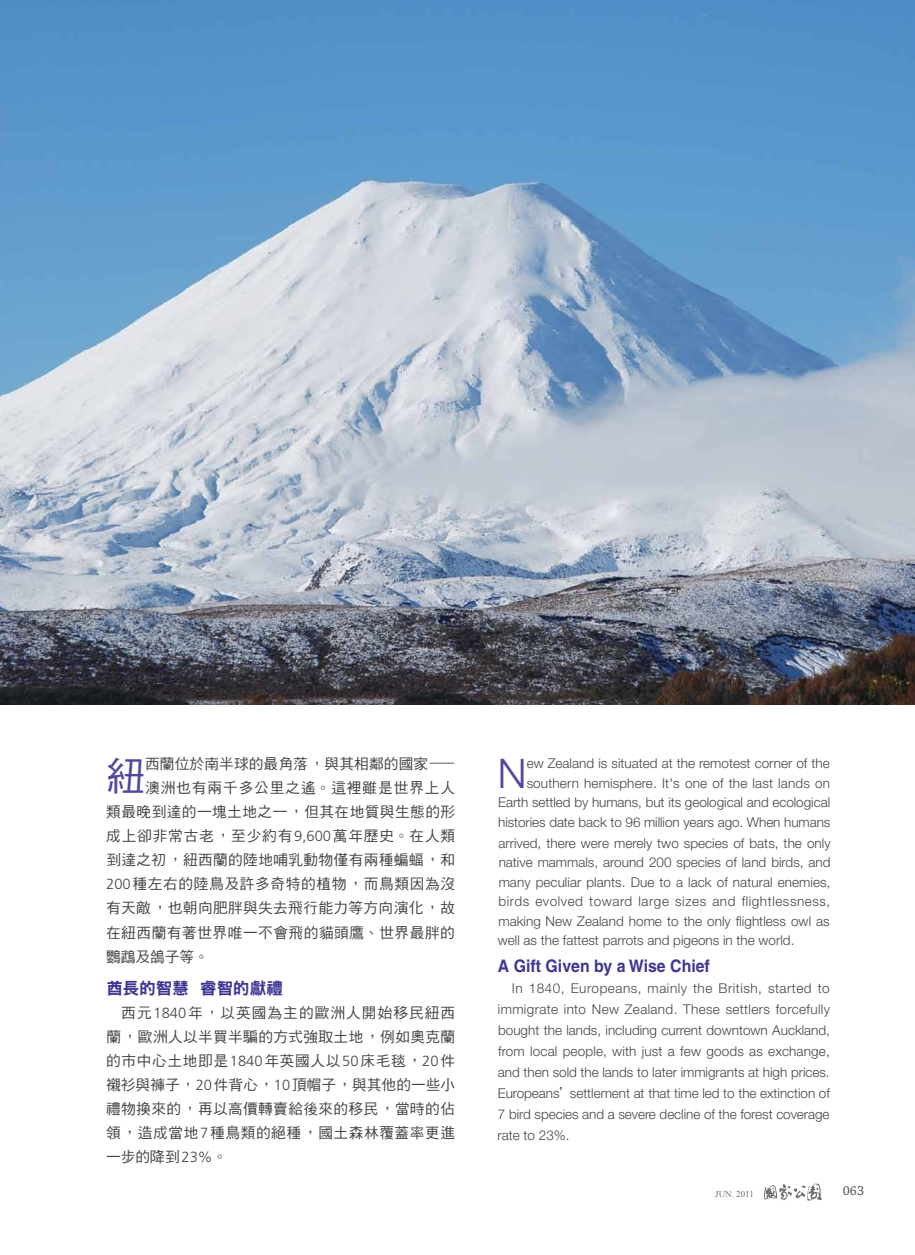
<style>
.page{position:relative;width:915px;height:1255px;background:#fff}
.page>*{position:absolute;margin:0;border:0;box-sizing:border-box;transform-origin:0 0}
.t1{font:300 40.8px "Helvetica Neue LT Std";color:#50489e}
.t2{font:38.7px "DF Hei Std W5";color:#50489e}
.t3{font:700 17.25px "Helvetica";color:#3d3695;scale:.92 1}
.t4{font:16.5px "DF Hei Std W9";color:#3d3695}
.t5{font:14.7px/24px "DF Hei Std W5";letter-spacing:.03em;color:#454547;text-align:justify}
.t6{font:14.7px "DF Hei Std W5";letter-spacing:.055em;color:#454547}
.t7{font:14.7px "DF Hei Std W5";letter-spacing:.005em;color:#454547}
.t8{font:14.7px "DF Hei Std W5";letter-spacing:.06em;color:#454547}
.t9{font:300 13.5px/19.5px "Helvetica Neue LT Std";letter-spacing:-.005em;color:#454547;text-align:justify}
.t10{font:13.5px "Chaparral Pro";color:#454547}
.t11{font:9px "Times New Roman";color:#6d6e71}
.s1{font-size:13.5px}
.s2{font-family:"Frutiger LT Std";font-weight:300}
.s3{font-family:"DF Hei Std W5";font-weight:400}
</style>
<div class="page">
<img style="left:0;top:0;width:914px;height:704px">
<svg style="left:764px;top:1183px;width:57px;height:17px"></svg>
<h2 class="t2" style="left:106px;top:755px;width:40px">紐</h2>
<p class="t7" style="left:145px;top:756px;width:311px">西蘭位於南半球的最角落，與其相鄰的國家<span class="s1">—</span></p>
<p class="t8" style="left:145px;top:780px;width:311px">澳洲也有兩千多公里之遙。這裡雖是世界上人</p>
<p class="t5" style="left:106px;top:799px;width:350px">類最晚到達的一塊土地之一，但其在地質與生態的形</p>
<p class="t6" style="left:106px;top:828px;width:350px">成上卻非常古老，至少約有<span class="s2">9,600</span>萬年歷史。在人類</p>
<p class="t5" style="left:106px;top:847px;width:350px">到達之初，紐西蘭的陸地哺乳動物僅有兩種蝙蝠，和</p>
<p class="t5" style="left:106px;top:871px;width:350px"><span class="s2">200</span>種左右的陸鳥及許多奇特的植物，而鳥類因為沒</p>
<p class="t5" style="left:106px;top:895px;width:350px">有天敵，也朝向肥胖與失去飛行能力等方向演化，故</p>
<p class="t5" style="left:106px;top:920px;width:350px">在紐西蘭有著世界唯一不會飛的貓頭鷹、世界最胖的</p>
<p class="t5" style="left:106px;top:944px;width:104px">鸚鵡及鴿子等。</p>
<p class="t4" style="left:106px;top:979px;width:178px">酋長的智慧 睿智的獻禮</p>
<p class="t5" style="left:106px;top:1000px;width:350px;text-indent:15px">西元<span class="s2">1840</span>年，以英國為主的歐洲人開始移民紐西蘭，歐洲人以半買半騙的方式強取土地，例如奧克蘭的市中心土地即是<span class="s2">1840</span>年英國人以<span class="s2">50</span>床毛毯，<span class="s2">20</span>件襯衫與褲子，<span class="s2">20</span>件背心，<span class="s2">10</span>頂帽子，與其他的一些小禮物換來的，再以高價轉賣給後來的移民，當時的佔領，造成當地<span class="s2">7</span>種鳥類的絕種，國土森林覆蓋率更進一步的降到<span class="s2">23%</span>。</p>
<h1 class="t1" style="left:497px;top:748px;width:30px">N</h1>
<p class="t9" style="left:498px;top:753px;width:333px;text-align:right">ew Zealand is situated at the remotest corner of the southern hemisphere. It's one of the last lands on Earth settled by humans, but its geological and ecological histories date back to 96 million years ago. When humans</p>
<p class="t9" style="left:497px;top:833px;width:334px">arrived, there were merely two species of bats, the only native mammals, around 200 species of land birds, and many peculiar plants. Due to a lack of natural enemies, birds evolved toward large sizes and flightlessness, making New Zealand home to the only flightless owl as well as the fattest parrots and pigeons in the world.</p>
<p class="t3" style="left:497px;top:954px;width:232px">A Gift Given by a Wise Chief</p>
<p class="t9" style="left:497px;top:976px;width:334px;line-height:21px;text-indent:14px">In 1840, Europeans, mainly the British, started to immigrate into New Zealand. These settlers forcefully bought the lands, including current downtown Auckland, from local people, with just a few goods as exchange, and then sold the lands to later immigrants at high prices.<br>Europeans<span class="s3">’</span>settlement at that time led to the extinction of 7 bird species and a severe decline of the forest coverage rate to 23%.</p>
<p class="t11" style="left:715px;top:1188px;width:40px">JUN. 2011</p>
<p class="t10" style="left:842px;top:1183px;width:23px">063</p>
</div>
